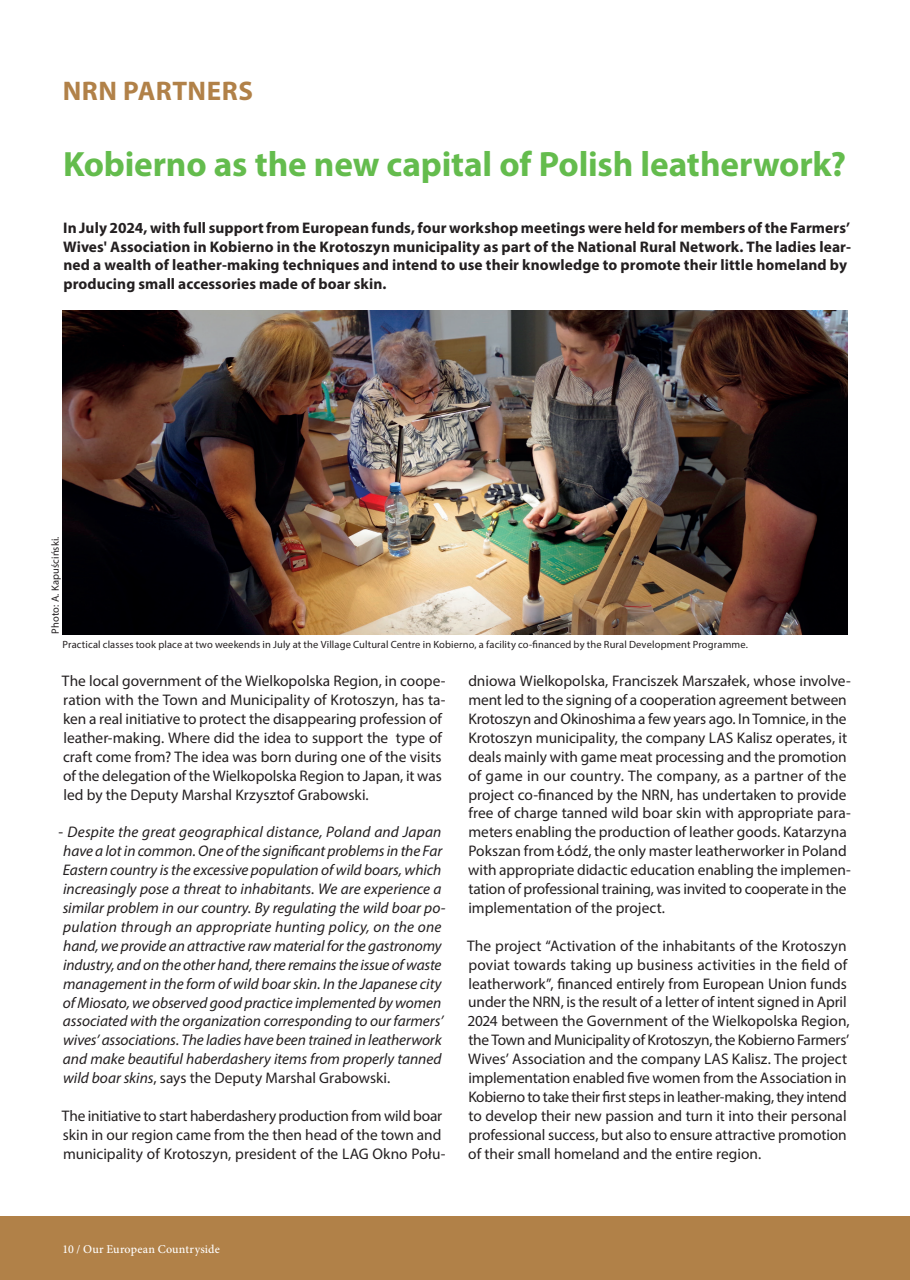
<style>
.page{position:relative;width:910px;height:1280px;background:#fff}
.page>*{position:absolute;margin:0;border:0;box-sizing:border-box;transform-origin:0 0}
.t1{font:700 35.25px "Myriad Pro";letter-spacing:-.005em;color:#64bc4d}
.t2{font:700 27px "Myriad Pro";letter-spacing:.02em;color:#b18148}
.t3{font:15.3px/18.9px "Myriad Pro";letter-spacing:-.005em;color:#231f20}
.t4{font:italic 15.3px/18.9px "Myriad Pro";letter-spacing:-.005em;color:#231f20}
.t5{font:700 15.3px/18.9px "Myriad Pro";letter-spacing:.005em;color:#231f20}
.t6{font:500 12px "Minion Pro";letter-spacing:.015em;color:#fff}
.t7{font:10.5px "Myriad Pro";letter-spacing:.01em;color:#231f20}
.s1{font-style:normal}
</style>
<div class="page">
<div style="left:0;top:1216px;width:910px;height:64px;background:#b18148"></div>
<img style="left:63px;top:311px;width:784px;height:323px">
<h2 class="t2" style="left:63px;top:74px;width:192px">NRN PARTNERS</h2>
<h1 class="t1" style="left:63px;top:141px;width:785px">Kobierno as the new capital of Polish leatherwork?</h1>
<p class="t5" style="left:63px;top:218px;width:789px">In July 2024, with full support from European funds, four workshop meetings were held for members of the Farmers’ Wives' Association in Kobierno in the Krotoszyn municipality as part of the National Rural Network. The ladies lear&shy;ned a wealth of leather-making techniques and intend to use their knowledge to promote their little homeland by producing small accessories made of boar skin.</p>
<p class="t7" style="left:49px;top:634px;width:98px;rotate:-90deg">Photo: A. Kapuściński.</p>
<p class="t7" style="left:63px;top:638px;width:686px">Practical classes took place at two weekends in July at the Village Cultural Centre in Kobierno, a facility co-financed by the Rural Development Programme.</p>
<p class="t3" style="left:62px;top:671px;width:385px">The local government of the Wielkopolska Region, in coope&shy;ration with the Town and Municipality of Krotoszyn, has ta&shy;ken a real initiative to protect the disappearing profession of leather-making. Where did the idea to support the type of craft come from? The idea was born during one of the visits of the delegation of the Wielkopolska Region to Japan, it was led by the Deputy Marshal Krzysztof Grabowski.</p>
<p class="t4" style="left:59px;top:823px;width:388px"><span class="s1">-</span> Despite the great geographical distance, Poland and Japan have a lot in common. One of the significant problems in the Far Eastern country is the excessive population of wild boars, which increasingly pose a threat to inhabitants. We are experience a similar problem in our country. By regulating the wild boar po&shy;pulation through an appropriate hunting policy, on the one hand, we provide an attractive raw material for the gastronomy industry, and on the other hand, there remains the issue of waste management in the form of wild boar skin. In the Japanese city of Miosato, we observed good practice implemented by women associated with the organization corresponding to our farmers’ wives’ associations. The ladies have been trained in leatherwork and make beautiful haberdashery items from properly tanned wild boar skins<span class="s1">, says the Deputy Marshal Grabowski.</span></p>
<p class="t3" style="left:62px;top:1106px;width:385px">The initiative to start haberdashery production from wild boar skin in our region came from the then head of the town and municipality of Krotoszyn, president of the LAG Okno Połu-</p>
<p class="t3" style="left:468px;top:671px;width:384px">dniowa Wielkopolska, Franciszek Marszałek, whose involve&shy;ment led to the signing of a cooperation agreement between Krotoszyn and Okinoshima a few years ago. In Tomnice, in the Krotoszyn municipality, the company LAS Kalisz operates, it deals mainly with game meat processing and the promotion of game in our country. The company, as a partner of the project co-financed by the NRN, has undertaken to provide free of charge tanned wild boar skin with appropriate para&shy;meters enabling the production of leather goods. Katarzyna Pokszan from Łódź, the only master leatherworker in Poland with appropriate didactic education enabling the implemen&shy;tation of professional training, was invited to cooperate in the implementation of the project.</p>
<p class="t3" style="left:467px;top:936px;width:384px">The project “Activation of the inhabitants of the Krotoszyn poviat towards taking up business activities in the field of leatherwork”, financed entirely from European Union funds under the NRN, is the result of a letter of intent signed in April 2024 between the Government of the Wielkopolska Region, the Town and Municipality of Krotoszyn, the Kobierno Farmers’ Wives’ Association and the company LAS Kalisz. The project implementation enabled five women from the Association in Kobierno to take their first steps in leather-making, they intend to develop their new passion and turn it into their personal professional success, but also to ensure attractive promotion of their small homeland and the entire region.</p>
<p class="t6" style="left:63px;top:1241px;width:159px">10 / Our European Countryside</p>
</div>
